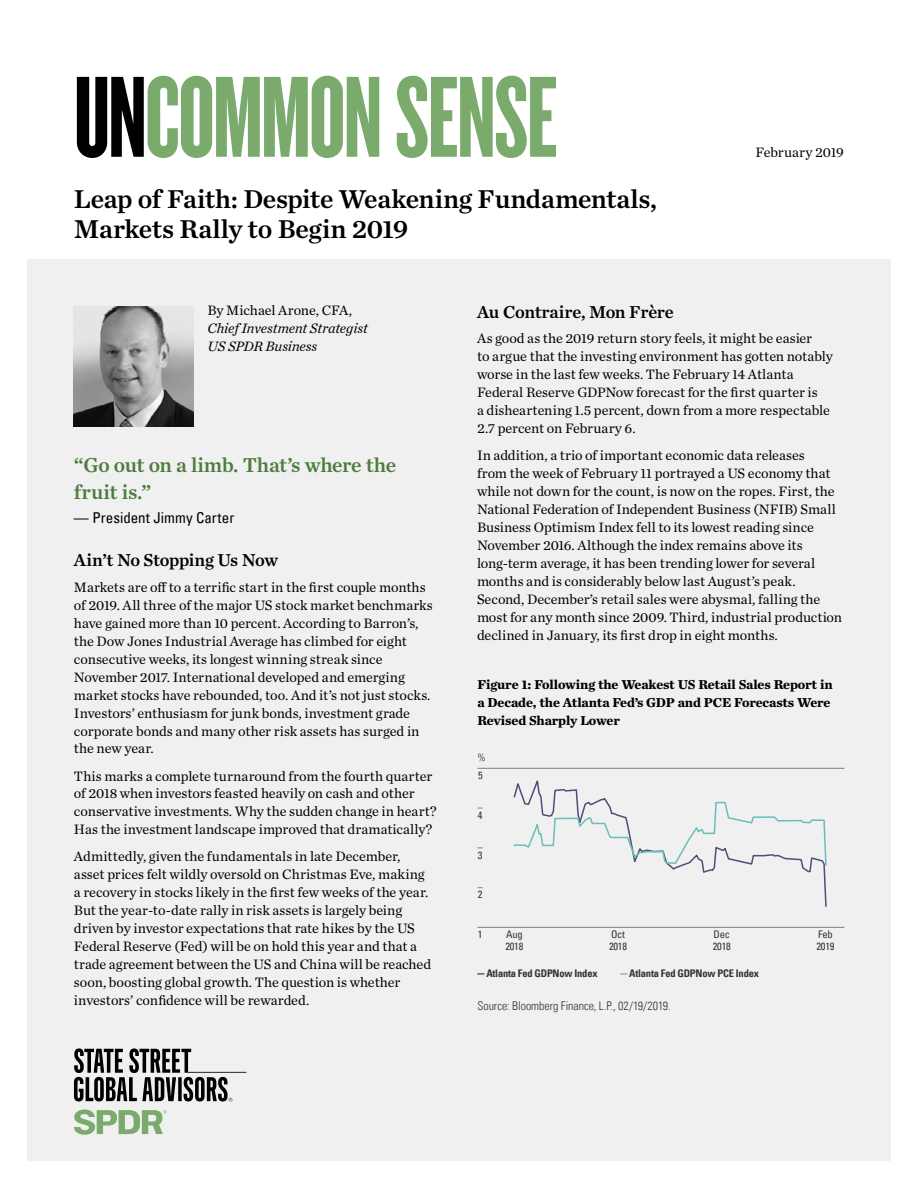
<style>
.page{position:relative;width:918px;height:1188px;background:#fff}
.page>*{position:absolute;margin:0;border:0;box-sizing:border-box;transform-origin:0 0}
.t1{font:27px/30px "Chronicle Text G1 Semi";letter-spacing:-.015em;color:#000}
.t2{font:21px/27px "Chronicle Text G1 Semi";letter-spacing:-.01em;color:#4c7c3d}
.t3{font:18px "Chronicle Text G1 Semi";letter-spacing:-.015em;color:#000}
.t4{font:condensed 15px "Univers Com 57";color:#000}
.t5{font:14.25px/18px "Chronicle Text G1";letter-spacing:-.005em;color:#000}
.t6{font:italic 14.25px/18px "Chronicle Text G1";letter-spacing:-.01em;color:#000}
.t7{font:700 13.5px/18px "Chronicle Text G1";letter-spacing:-.01em;color:#000}
.t8{font:12px "Univers Com 47 Light Cond";letter-spacing:-.005em;color:#333}
.t9{font:10.5px "Univers Com 67 Bold Cond";letter-spacing:-.02em;color:#333}
.t10{font:condensed 10.5px/12px "Univers Com 57";letter-spacing:-.02em;color:#333}
.t11{font:10.5px "Univers Com 47 Light Cond";color:#333}
.s1{font-family:"Bauhaus 93";color:#4b4e78}
.s2{font-family:"Bauhaus 93";color:#6bbdb9}
</style>
<div class="page">
<div style="left:27px;top:260px;width:864px;height:901px;background:#f0f0f0"></div>
<svg style="left:74px;top:1109px;width:93px;height:26px"></svg>
<svg style="left:74px;top:1048px;width:172px;height:53px"></svg>
<svg style="left:77px;top:76px;width:479px;height:82px"></svg>
<img style="left:74px;top:307px;width:120px;height:119px">
<svg style="left:513px;top:780px;width:314px;height:127px"></svg>
<hr style="left:477px;top:768px;width:367px;height:1px;background:#808080">
<hr style="left:477px;top:927px;width:367px;height:1px;background:#808080">
<h1 class="t1" style="left:74px;top:183px;width:585px">Leap of Faith: Despite Weakening Fundamentals,<br>Markets Rally to Begin 2019</h1>
<p class="t5" style="left:756px;top:142px;width:90px">February 2019</p>
<p class="t5" style="left:207px;top:301px;width:146px">By Michael Arone, CFA,</p>
<p class="t6" style="left:207px;top:319px;width:162px">Chief Investment Strategist<br>US SPDR Business</p>
<h2 class="t2" style="left:74px;top:450px;width:324px">“Go out on a limb. That’s where the fruit is.”</h2>
<p class="t4" style="left:74px;top:508px;width:162px">— President Jimmy Carter</p>
<p class="t3" style="left:74px;top:546px;width:206px">Ain’t No Stopping Us Now</p>
<p class="t5" style="left:74px;top:577px;width:360px">Markets are off to a terrific start in the first couple months of 2019. All three of the major US stock market benchmarks have gained more than 10 percent. According to Barron’s, the Dow Jones Industrial Average has climbed for eight consecutive weeks, its longest winning streak since November 2017. International developed and emerging market stocks have rebounded, too. And it’s not just stocks.<br>Investors’ enthusiasm for junk bonds, investment grade corporate bonds and many other risk assets has surged in the new year.</p>
<p class="t5" style="left:74px;top:766px;width:364px">This marks a complete turnaround from the fourth quarter of 2018 when investors feasted heavily on cash and other conservative investments. Why the sudden change in heart?<br>Has the investment landscape improved that dramatically?</p>
<p class="t5" style="left:74px;top:847px;width:359px">Admittedly, given the fundamentals in late December, asset prices felt wildly oversold on Christmas Eve, making a recovery in stocks likely in the first few weeks of the year.<br>But the year-to-date rally in risk assets is largely being driven by investor expectations that rate hikes by the US Federal Reserve (Fed) will be on hold this year and that a trade agreement between the US and China will be reached soon, boosting global growth. The question is whether investors’ confidence will be rewarded.</p>
<p class="t3" style="left:477px;top:298px;width:198px">Au Contraire, Mon Frère</p>
<p class="t5" style="left:477px;top:329px;width:357px">As good as the 2019 return story feels, it might be easier<br>to argue that the investing environment has gotten notably worse in the last few weeks. The February 14 Atlanta Federal Reserve GDPNow forecast for the first quarter is<br>a disheartening 1.5 percent, down from a more respectable 2.7 percent on February 6.</p>
<p class="t5" style="left:477px;top:446px;width:367px">In addition, a trio of important economic data releases<br>from the week of February 11 portrayed a US economy that while not down for the count, is now on the ropes. First, the National Federation of Independent Business (NFIB) Small Business Optimism Index fell to its lowest reading since November 2016. Although the index remains above its long-term average, it has been trending lower for several months and is considerably below last August’s peak.<br>Second, December’s retail sales were abysmal, falling the most for any month since 2009. Third, industrial production declined in January, its first drop in eight months.</p>
<p class="t7" style="left:477px;top:674px;width:357px">Figure 1: Following the Weakest US Retail Sales Report in a Decade, the Atlanta Fed’s GDP and PCE Forecasts Were<br>Revised Sharply Lower</p>
<p class="t11" style="left:477px;top:751px;width:10px">%</p>
<p class="t10" style="left:478px;top:769px;width:6px">5</p>
<p class="t10" style="left:478px;top:809px;width:6px">4</p>
<p class="t10" style="left:478px;top:849px;width:6px">3</p>
<p class="t10" style="left:478px;top:889px;width:6px">2</p>
<p class="t10" style="left:478px;top:928px;width:6px">1</p>
<p class="t10" style="left:505px;top:928px;width:20px">Aug<br>2018</p>
<p class="t10" style="left:609px;top:928px;width:20px">Oct<br>2018</p>
<p class="t10" style="left:713px;top:928px;width:20px">Dec<br>2018</p>
<p class="t10" style="left:816px;top:928px;width:20px">Feb<br>2019</p>
<p class="t9" style="left:477px;top:967px;width:122px"><span class="s1">—</span> Atlanta Fed GDPNow Index</p>
<p class="t9" style="left:620px;top:967px;width:140px"><span class="s2">—</span> Atlanta Fed GDPNow PCE Index</p>
<p class="t8" style="left:477px;top:998px;width:195px">Source: Bloomberg Finance, L.P., 02/19/2019.</p>
</div>
